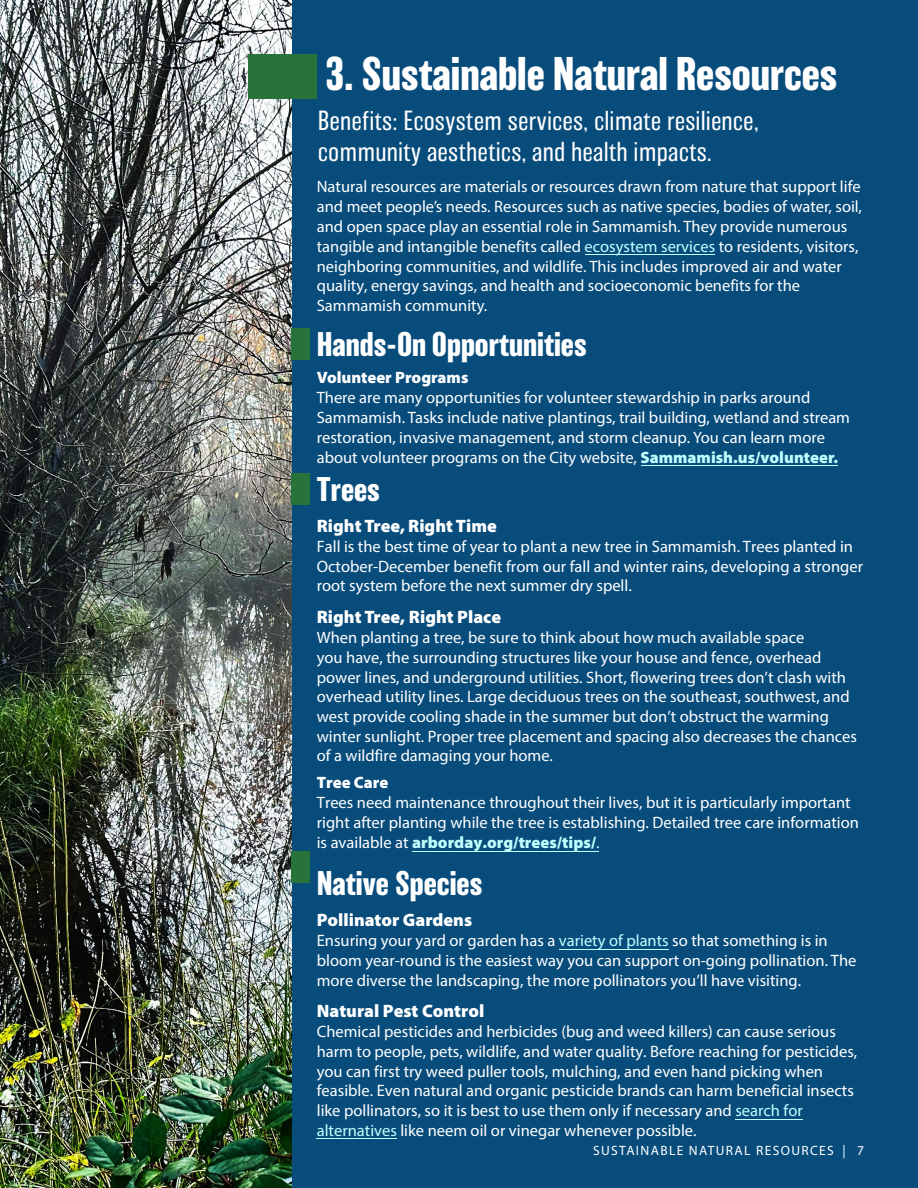
<style>
.page{position:relative;width:918px;height:1188px;background:#fff}
.page>*{position:absolute;margin:0;border:0;box-sizing:border-box;transform-origin:0 0}
.t1{font:700 43.5px "Balboa";color:#fff}
.t2{font:700 31.5px "Balboa";color:#fff}
.t3{font:200 25.5px/30.6px "Balboa";letter-spacing:.03em;color:#fff}
.t4{font:900 18px "Myriad Pro";color:#fff}
.t5{font:16.5px/19.8px "Myriad Pro";color:#fff}
.t6{font:13.5px "Myriad Pro";letter-spacing:.1em;color:#fff}
.s1{color:#bfffff}
.s2{font-weight:900}
.s3{font-weight:900;color:#bfffff}
</style>
<div class="page">
<div style="left:292px;top:0;width:626px;height:1188px;background:#084c7c"></div>
<img style="left:0;top:0;width:292px;height:1188px">
<div style="left:248px;top:54px;width:69px;height:45px;background:#287339"></div>
<div style="left:292px;top:328px;width:18px;height:31px;background:#287339"></div>
<div style="left:292px;top:473px;width:18px;height:32px;background:#287339"></div>
<div style="left:292px;top:852px;width:18px;height:31px;background:#287339"></div>
<hr style="left:585px;top:254px;width:130px;height:1px;background:#bfffff">
<hr style="left:641px;top:465px;width:197px;height:1px;background:#bfffff">
<hr style="left:413px;top:851px;width:186px;height:1px;background:#bfffff">
<hr style="left:559px;top:949px;width:109px;height:1px;background:#bfffff">
<hr style="left:735px;top:1119px;width:68px;height:1px;background:#bfffff">
<hr style="left:317px;top:1139px;width:80px;height:1px;background:#bfffff">
<p class="t1" style="left:326px;top:49px;width:513px">3. Sustainable Natural Resources</p>
<p class="t3" style="left:318px;top:106px;width:442px">Benefits: Ecosystem services, climate resilience, community aesthetics, and health impacts.</p>
<p class="t5" style="left:317px;top:177px;width:547px">Natural resources are materials or resources drawn from nature that support life and meet people’s needs. Resources such as native species, bodies of water, soil, and open space play an essential role in Sammamish. They provide numerous tangible and intangible benefits called <span class="s1">ecosystem services</span> to residents, visitors, neighboring communities, and wildlife. This includes improved air and water quality, energy savings, and health and socioeconomic benefits for the Sammamish community.</p>
<p class="t2" style="left:317px;top:326px;width:271px">Hands-On Opportunities</p>
<p class="t5" style="left:317px;top:367px;width:535px"><span class="s2">Volunteer Programs<br></span>There are many opportunities for volunteer stewardship in parks around Sammamish. Tasks include native plantings, trail building, wetland and stream restoration, invasive management, and storm cleanup. You can learn more about volunteer programs on the City website, <span class="s3">Sammamish.us/volunteer.</span></p>
<p class="t2" style="left:317px;top:471px;width:65px">Trees</p>
<p class="t4" style="left:317px;top:514px;width:182px">Right Tree, Right Time</p>
<p class="t5" style="left:317px;top:536px;width:548px">Fall is the best time of year to plant a new tree in Sammamish. Trees planted in<br>October-December benefit from our fall and winter rains, developing a stronger root system before the next summer dry spell.</p>
<p class="t4" style="left:317px;top:605px;width:186px">Right Tree, Right Place</p>
<p class="t5" style="left:317px;top:627px;width:542px">When planting a tree, be sure to think about how much available space<br>you have, the surrounding structures like your house and fence, overhead power lines, and underground utilities. Short, flowering trees don’t clash with overhead utility lines. Large deciduous trees on the southeast, southwest, and west provide cooling shade in the summer but don’t obstruct the warming winter sunlight. Proper tree placement and spacing also decreases the chances of a wildfire damaging your home.</p>
<p class="t5" style="left:317px;top:773px;width:544px"><span class="s2">Tree Care<br></span>Trees need maintenance throughout their lives, but it is particularly important right after planting while the tree is establishing. Detailed tree care information is available at <span class="s3">arborday.org/trees/tips/</span><span class="s1">.</span></p>
<p class="t2" style="left:317px;top:865px;width:167px">Native Species</p>
<p class="t4" style="left:317px;top:908px;width:157px">Pollinator Gardens</p>
<p class="t5" style="left:317px;top:931px;width:541px">Ensuring your yard or garden has a <span class="s1">variety of plants</span> so that something is in bloom year-round is the easiest way you can support on-going pollination. The more diverse the landscaping, the more pollinators you’ll have visiting.</p>
<p class="t4" style="left:317px;top:999px;width:169px">Natural Pest Control</p>
<p class="t5" style="left:317px;top:1022px;width:542px">Chemical pesticides and herbicides (bug and weed killers) can cause serious harm to people, pets, wildlife, and water quality. Before reaching for pesticides, you can first try weed puller tools, mulching, and even hand picking when feasible. Even natural and organic pesticide brands can harm beneficial insects like pollinators, so it is best to use them only if necessary and <span class="s1">search for alternatives</span> like neem oil or vinegar whenever possible.</p>
<p class="t6" style="left:593px;top:1142px;width:272px">SUSTAINABLE NATURAL RESOURCES | 7</p>
</div>
